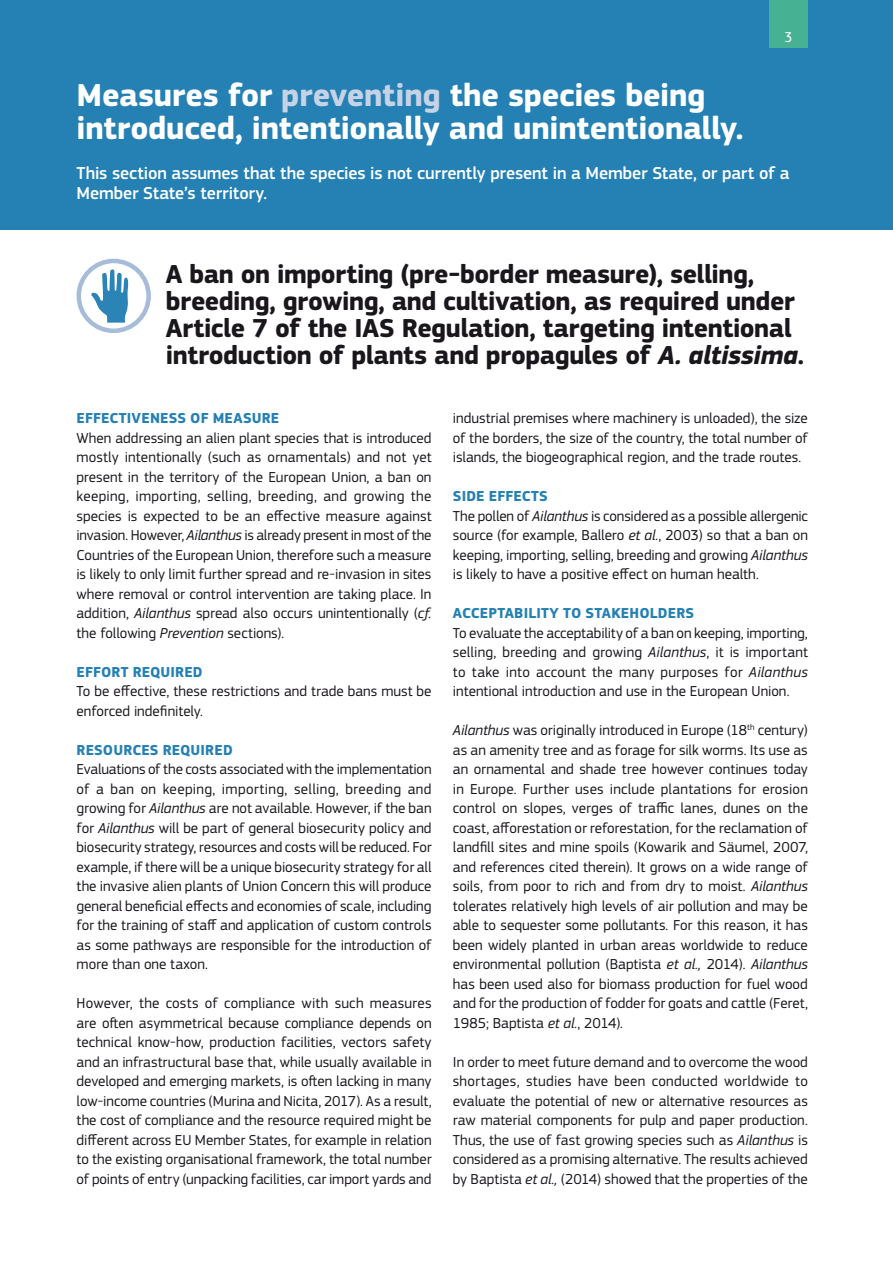
<style>
.page{position:relative;width:893px;height:1263px;background:#fff}
.page>*{position:absolute;margin:0;border:0;box-sizing:border-box;transform-origin:0 0}
.t1{font:700 33px/33px "EC Square Sans Pro";letter-spacing:-.01em;color:#fff}
.t2{font:700 27px/27px "EC Square Sans Pro";letter-spacing:-.015em;color:#1a171c}
.t3{font:500 18px/19.5px "EC Square Sans Pro";letter-spacing:-.01em;color:#fff}
.t4{font:15px/19.5px "EC Square Sans Pro";color:#1a171c;text-align:justify}
.t5{font:700 15px "EC Square Sans Pro";letter-spacing:.01em;color:#2581b3}
.t6{font:15px "EC Square Sans Cond Pro";color:#fff}
.s1{color:#c6d2e5}
.s2{font-style:italic}
.s3{font-weight:700;color:#2581b3}
</style>
<div class="page">
<div style="left:0;top:0;width:893px;height:230px;background:#2581b3"></div>
<svg style="left:82px;top:261px;width:67px;height:70px"></svg>
<div style="left:77px;top:259px;width:74px;height:74px;border:4px solid #a6bcd8;border-radius:50%"></div>
<div style="left:770px;top:0;width:38px;height:48px;background:#46b293"></div>
<p class="t6" style="left:785px;top:29px;width:9px">3</p>
<h1 class="t1" style="left:77px;top:79px;width:668px">Measures for <span class="s1">preventing</span> the species being introduced, intentionally and unintentionally.</h1>
<p class="t3" style="left:77px;top:164px;width:715px">This section assumes that the species is not currently present in a Member State, or part of a<br>Member State’s territory.</p>
<h2 class="t2" style="left:166px;top:262px;width:640px">A ban on importing (pre-border measure), selling, breeding, growing, and cultivation, as required under Article 7 of the IAS Regulation, targeting intentional introduction of plants and propagules of <span class="s2">A. altissima</span>.</h2>
<p class="t5" style="left:77px;top:409px;width:93px">Effectiveness</p>
<p class="t5" style="left:190px;top:409px;width:89px">of measure</p>
<p class="t4" style="left:77px;top:428px;width:357px">When addressing an alien plant species that is introduced mostly intentionally (such as ornamentals) and not yet present in the territory of the European Union, a ban on keeping, importing, selling, breeding, and growing the species is expected to be an effective measure against invasion. However, <span class="s2">Ailanthus</span> is already present in most of the Countries of the European Union, therefore such a measure is likely to only limit further spread and re-invasion in sites where removal or control intervention are taking place. In addition, <span class="s2">Ailanthus</span> spread also occurs unintentionally (<span class="s2">cf. </span>the following <span class="s2">Prevention</span> sections).</p>
<p class="t5" style="left:77px;top:663px;width:128px">Effort required</p>
<p class="t4" style="left:77px;top:681px;width:356px">To be effective, these restrictions and trade bans must be enforced indefinitely.</p>
<p class="t5" style="left:77px;top:741px;width:66px">Resources</p>
<p class="t5" style="left:163px;top:741px;width:72px">required</p>
<p class="t4" style="left:77px;top:759px;width:357px">Evaluations of the costs associated with the implementation of a ban on keeping, importing, selling, breeding and growing for <span class="s2">Ailanthus</span> are not available. However, if the ban for <span class="s2">Ailanthus</span> will be part of general biosecurity policy and biosecurity strategy, resources and costs will be reduced. For example, if there will be a unique biosecurity strategy for all the invasive alien plants of Union Concern this will produce general beneficial effects and economies of scale, including for the training of staff and application of custom controls as some pathways are responsible for the introduction of more than one taxon.</p>
<p class="t4" style="left:77px;top:993px;width:357px">However, the costs of compliance with such measures are often asymmetrical because compliance depends on technical know-how, production facilities, vectors safety and an infrastructural base that, while usually available in developed and emerging markets, is often lacking in many low-income countries (Murina and Nicita, 2017). As a result, the cost of compliance and the resource required might be different across EU Member States, for example in relation to the existing organisational framework, the total number of points of entry (unpacking facilities, car import yards and</p>
<p class="t4" style="left:453px;top:408px;width:357px">industrial premises where machinery is unloaded), the size of the borders, the size of the country, the total number of islands, the biogeographical region, and the trade routes.</p>
<p class="t4" style="left:453px;top:486px;width:357px;text-align:left"><span class="s3">Side effects<br></span>The pollen of <span class="s2">Ailanthus</span> is considered as a possible allergenic source (for example, Ballero <span class="s2">et al.</span>, 2003) so that a ban on keeping, importing, selling, breeding and growing <span class="s2">Ailanthus </span>is likely to have a positive effect on human health.</p>
<p class="t5" style="left:453px;top:604px;width:10px">Acce</p>
<p class="t5" style="left:488px;top:604px;width:206px">ptability to stakeholders</p>
<p class="t4" style="left:453px;top:623px;width:357px">To evaluate the acceptability of a ban on keeping, importing, selling, breeding and growing <span class="s2">Ailanthus</span>, it is important to take into account the many purposes for <span class="s2">Ailanthus </span>intentional introduction and use in the European Union.</p>
<p class="t4" style="left:453px;top:720px;width:357px"><span class="s2">Ailanthus</span> was originally introduced in Europe (18<sup>th</sup> century) as an amenity tree and as forage for silk worms. Its use as an ornamental and shade tree however continues today in Europe. Further uses include plantations for erosion control on slopes, verges of traffic lanes, dunes on the coast, afforestation or reforestation, for the reclamation of landfill sites and mine spoils (Kowarik and Säumel, 2007, and references cited therein). It grows on a wide range of soils, from poor to rich and from dry to moist. <span class="s2">Ailanthus </span>tolerates relatively high levels of air pollution and may be able to sequester some pollutants. For this reason, it has been widely planted in urban areas worldwide to reduce environmental pollution (Baptista <span class="s2">et al.,</span> 2014). <span class="s2">Ailanthus </span>has been used also for biomass production for fuel wood and for the production of fodder for goats and cattle (Feret, 1985; Baptista <span class="s2">et al.</span>, 2014).</p>
<p class="t4" style="left:453px;top:1052px;width:357px">In order to meet future demand and to overcome the wood shortages, studies have been conducted worldwide to evaluate the potential of new or alternative resources as raw material components for pulp and paper production.<br>Thus, the use of fast growing species such as <span class="s2">Ailanthus</span> is considered as a promising alternative. The results achieved by Baptista <span class="s2">et al.,</span> (2014) showed that the properties of the</p>
</div>
